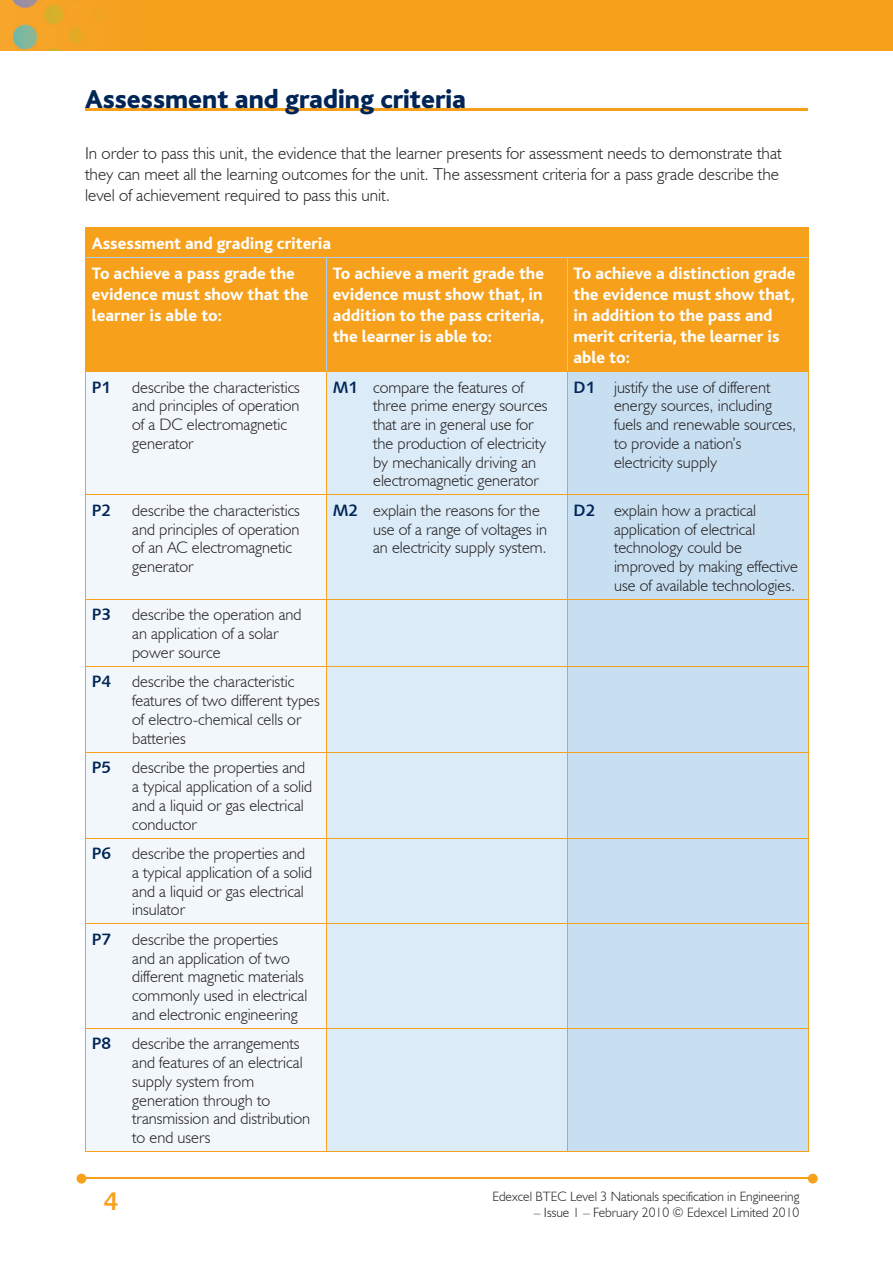
<style>
.page{position:relative;width:893px;height:1263px;background:#fff}
.page>*{position:absolute;margin:0;border:0;box-sizing:border-box;transform-origin:0 0}
.t1{font:800 27px "Bliss";color:#002556}
.t2{font:25.5px "Humanist 531 BT Bold A";color:#f6a01b}
.t3{font:800 17.25px/21px "Bliss";color:#fff}
.t4{font:300 17.25px/21px "Humanist 521 BT";color:#231f20}
.t5{font:300 16.5px/18.8px "Humanist 521 BT";color:#231f20}
.t6{font:16.5px "Humanist 531 BT Bold A";color:#002556}
.t7{font:300 13.5px "Humanist 521 BT";color:#231f20}
.s1{font-family:"Humanist 531 BT Bold A";font-weight:400;color:#002556}
</style>
<div class="page">
<img style="left:0;top:0;width:893px;height:51px">
<hr style="left:82px;top:1178px;width:728px;height:1px;background:#f6a01b">
<svg style="left:808px;top:1174px;width:10px;height:9px"></svg>
<svg style="left:77px;top:1174px;width:9px;height:9px"></svg>
<hr style="left:85px;top:108px;width:723px;height:2px;background:#f6a01b">
<div style="left:86px;top:228px;width:722px;height:143px;background:#f6a01b"></div>
<div style="left:86px;top:372px;width:240px;height:779px;background:#f2f7fb"></div>
<div style="left:327px;top:372px;width:240px;height:779px;background:#dbebf7"></div>
<div style="left:568px;top:372px;width:240px;height:779px;background:#c8dff2"></div>
<svg style="left:85px;top:228px;width:1px;height:29px"></svg>
<svg style="left:808px;top:228px;width:1px;height:29px"></svg>
<hr style="left:85px;top:227px;width:241px;height:1px;background:#f6a01b">
<hr style="left:326px;top:227px;width:241px;height:1px;background:#f6a01b">
<hr style="left:567px;top:227px;width:241px;height:1px;background:#f6a01b">
<hr style="left:85px;top:257px;width:1px;height:114px;background:#f6a01b">
<hr style="left:86px;top:257px;width:240px;height:1px;background:#accfed">
<hr style="left:326px;top:258px;width:1px;height:113px;background:#accfed">
<hr style="left:326px;top:257px;width:241px;height:1px;background:#accfed">
<hr style="left:567px;top:258px;width:1px;height:113px;background:#accfed">
<hr style="left:808px;top:257px;width:1px;height:114px;background:#f6a01b">
<hr style="left:567px;top:257px;width:241px;height:1px;background:#accfed">
<hr style="left:85px;top:372px;width:1px;height:122px;background:#f6a01b">
<hr style="left:85px;top:371px;width:241px;height:1px;background:#f6a01b">
<hr style="left:326px;top:372px;width:1px;height:122px;background:#f6a01b">
<hr style="left:326px;top:371px;width:241px;height:1px;background:#f6a01b">
<hr style="left:567px;top:372px;width:1px;height:122px;background:#f6a01b">
<hr style="left:808px;top:372px;width:1px;height:122px;background:#f6a01b">
<hr style="left:567px;top:371px;width:241px;height:1px;background:#f6a01b">
<hr style="left:326px;top:495px;width:1px;height:104px;background:#f6a01b">
<hr style="left:567px;top:495px;width:1px;height:104px;background:#f6a01b">
<hr style="left:85px;top:495px;width:1px;height:104px;background:#f6a01b">
<hr style="left:808px;top:495px;width:1px;height:104px;background:#f6a01b">
<hr style="left:85px;top:494px;width:241px;height:1px;background:#f6a01b">
<hr style="left:326px;top:494px;width:241px;height:1px;background:#f6a01b">
<hr style="left:567px;top:494px;width:241px;height:1px;background:#f6a01b">
<hr style="left:326px;top:600px;width:1px;height:66px;background:#f6a01b">
<hr style="left:567px;top:600px;width:1px;height:66px;background:#f6a01b">
<hr style="left:85px;top:600px;width:1px;height:66px;background:#f6a01b">
<hr style="left:808px;top:600px;width:1px;height:66px;background:#f6a01b">
<hr style="left:85px;top:599px;width:241px;height:1px;background:#f6a01b">
<hr style="left:326px;top:599px;width:241px;height:1px;background:#f6a01b">
<hr style="left:567px;top:599px;width:241px;height:1px;background:#f6a01b">
<hr style="left:326px;top:667px;width:1px;height:85px;background:#f6a01b">
<hr style="left:567px;top:667px;width:1px;height:85px;background:#f6a01b">
<hr style="left:85px;top:667px;width:1px;height:85px;background:#f6a01b">
<hr style="left:808px;top:667px;width:1px;height:85px;background:#f6a01b">
<hr style="left:85px;top:666px;width:241px;height:1px;background:#f6a01b">
<hr style="left:326px;top:666px;width:241px;height:1px;background:#f6a01b">
<hr style="left:567px;top:666px;width:241px;height:1px;background:#f6a01b">
<hr style="left:326px;top:753px;width:1px;height:85px;background:#f6a01b">
<hr style="left:567px;top:753px;width:1px;height:85px;background:#f6a01b">
<hr style="left:85px;top:753px;width:1px;height:85px;background:#f6a01b">
<hr style="left:808px;top:753px;width:1px;height:85px;background:#f6a01b">
<hr style="left:85px;top:752px;width:241px;height:1px;background:#f6a01b">
<hr style="left:326px;top:752px;width:241px;height:1px;background:#f6a01b">
<hr style="left:567px;top:752px;width:241px;height:1px;background:#f6a01b">
<hr style="left:326px;top:838px;width:1px;height:85px;background:#f6a01b">
<hr style="left:567px;top:838px;width:1px;height:85px;background:#f6a01b">
<hr style="left:85px;top:838px;width:1px;height:85px;background:#f6a01b">
<hr style="left:808px;top:838px;width:1px;height:85px;background:#f6a01b">
<hr style="left:85px;top:838px;width:241px;height:1px;background:#f6a01b">
<hr style="left:326px;top:838px;width:241px;height:1px;background:#f6a01b">
<hr style="left:567px;top:838px;width:241px;height:1px;background:#f6a01b">
<hr style="left:326px;top:924px;width:1px;height:104px;background:#f6a01b">
<hr style="left:567px;top:924px;width:1px;height:104px;background:#f6a01b">
<hr style="left:85px;top:924px;width:1px;height:104px;background:#f6a01b">
<hr style="left:808px;top:924px;width:1px;height:104px;background:#f6a01b">
<hr style="left:85px;top:923px;width:241px;height:1px;background:#f6a01b">
<hr style="left:326px;top:923px;width:241px;height:1px;background:#f6a01b">
<hr style="left:567px;top:923px;width:241px;height:1px;background:#f6a01b">
<hr style="left:326px;top:1029px;width:1px;height:122px;background:#f6a01b">
<hr style="left:567px;top:1029px;width:1px;height:122px;background:#f6a01b">
<hr style="left:85px;top:1029px;width:1px;height:122px;background:#f6a01b">
<hr style="left:808px;top:1029px;width:1px;height:122px;background:#f6a01b">
<hr style="left:85px;top:1028px;width:241px;height:1px;background:#f6a01b">
<hr style="left:326px;top:1028px;width:241px;height:1px;background:#f6a01b">
<hr style="left:567px;top:1028px;width:241px;height:1px;background:#f6a01b">
<hr style="left:85px;top:1151px;width:241px;height:1px;background:#f6a01b">
<hr style="left:326px;top:1151px;width:241px;height:1px;background:#f6a01b">
<hr style="left:567px;top:1151px;width:241px;height:1px;background:#f6a01b">
<h1 class="t1" style="left:85px;top:85px;width:383px">Assessment and grading criteria</h1>
<p class="t4" style="left:85px;top:142px;width:698px">In order to pass this unit, the evidence that the learner presents for assessment needs to demonstrate that they can meet all the learning outcomes for the unit. The assessment criteria for a pass grade describe the level of achievement required to pass this unit.</p>
<p class="t3" style="left:92px;top:229px;width:241px;line-height:30.2px">Assessment and grading criteria<br>To achieve a pass grade the</p>
<p class="t3" style="left:92px;top:284px;width:218px">evidence must show that the learner is able to:</p>
<p class="t3" style="left:333px;top:263px;width:213px;text-align:justify">To achieve a merit grade the evidence must show that, in addition to the pass criteria, the learner is able to:</p>
<p class="t3" style="left:574px;top:263px;width:224px">To achieve a distinction grade the evidence must show that, in addition to the pass and merit criteria, the learner is able to:</p>
<p class="t6" style="left:92px;top:377px;width:21px">P1</p>
<p class="t5" style="left:132px;top:377px;width:169px">describe the characteristics and principles of operation of a DC electromagnetic generator</p>
<p class="t5" style="left:373px;top:377px;width:176px;text-indent:-40px"><span class="s1">M1</span> compare the features of three prime energy sources that are in general use for the production of electricity by mechanically driving an electromagnetic generator</p>
<p class="t5" style="left:614px;top:377px;width:184px;text-indent:-40px"><span class="s1">D1</span> justify the use of different energy sources, including fuels and renewable sources, to provide a nation’s electricity supply</p>
<p class="t6" style="left:92px;top:500px;width:21px">P2</p>
<p class="t5" style="left:132px;top:501px;width:169px">describe the characteristics and principles of operation of an AC electromagnetic generator</p>
<p class="t5" style="left:373px;top:501px;width:175px;text-indent:-40px"><span class="s1">M2</span> explain the reasons for the use of a range of voltages in an electricity supply system.</p>
<p class="t5" style="left:614px;top:501px;width:186px;text-indent:-40px"><span class="s1">D2</span> explain how a practical application of electrical technology could be improved by making effective use of available technologies.</p>
<p class="t6" style="left:92px;top:604px;width:21px">P3</p>
<p class="t5" style="left:132px;top:605px;width:171px">describe the operation and an application of a solar power source</p>
<p class="t6" style="left:92px;top:672px;width:21px">P4</p>
<p class="t5" style="left:132px;top:672px;width:189px">describe the characteristic features of two different types of electro-chemical cells or batteries</p>
<p class="t6" style="left:92px;top:757px;width:21px">P5</p>
<p class="t5" style="left:132px;top:758px;width:181px">describe the properties and a typical application of a solid and a liquid or gas electrical conductor</p>
<p class="t6" style="left:92px;top:843px;width:21px">P6</p>
<p class="t5" style="left:132px;top:844px;width:182px">describe the properties and a typical application of a solid and a liquid or gas electrical insulator</p>
<p class="t6" style="left:92px;top:929px;width:21px">P7</p>
<p class="t5" style="left:132px;top:929px;width:177px">describe the properties<br>and an application of two different magnetic materials commonly used in electrical and electronic engineering</p>
<p class="t6" style="left:92px;top:1033px;width:21px">P8</p>
<p class="t5" style="left:132px;top:1034px;width:179px">describe the arrangements and features of an electrical supply system from generation through to transmission and distribution to end users</p>
<h2 class="t2" style="left:104px;top:1185px;width:16px">4</h2>
<p class="t7" style="left:492px;top:1188px;width:309px">Edexcel BTEC Level 3 Nationals specification in Engineering</p>
<p class="t7" style="left:534px;top:1204px;width:267px">– Issue 1 – February 2010 © Edexcel Limited 2010</p>
</div>
